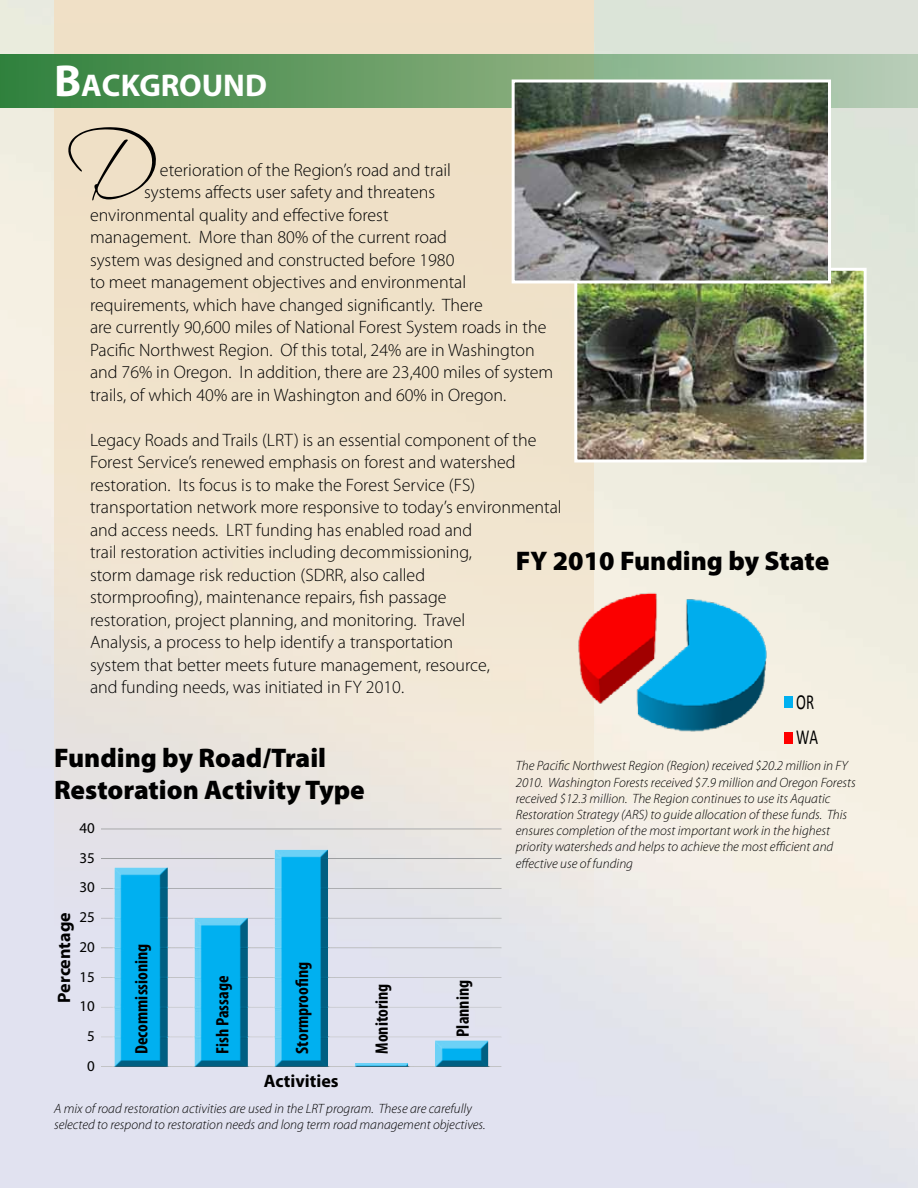
<style>
.page{position:relative;width:918px;height:1188px;background:#fff}
.page>*{position:absolute;margin:0;border:0;box-sizing:border-box;transform-origin:0 0}
.t1{font:90px "Scriptina";color:#000}
.t2{font:700 31.5px "Myriad Pro";color:#fff}
.t3{font:900 27px "Myriad Pro";color:#000}
.t4{font:21.6px/35.2px "Calibri";color:#000;scale:.69 1}
.t5{font:300 18px/22.5px "Myriad Pro";color:#000}
.t6{font:700 condensed 18px "Myriad Pro";color:#000}
.t7{font:700 18px "Myriad Pro";color:#000}
.t8{font:15px "Myriad Pro";color:#000}
.t9{font:italic 300 13.5px/16.2px "Myriad Pro";color:#000}
.s1{font-size:45px}
</style>
<div class="page">
<div style="left:54px;top:0;width:540px;height:926px;background:linear-gradient(to bottom,#f2dfbe,#ebe7e3)"></div>
<img style="left:578px;top:272px;width:285px;height:186px">
<div style="left:574px;top:268px;width:293px;height:194px;border:3px solid #fff"></div>
<div style="left:0;top:54px;width:918px;height:54px;background:linear-gradient(to right,#338038,#baceb6)"></div>
<div style="left:65px;top:124px;width:95px;height:80px;background:#efe0c6"></div>
<img style="left:516px;top:84px;width:311px;height:195px">
<div style="left:512px;top:80px;width:319px;height:203px;border:3px solid #fff"></div>
<div style="left:99px;top:828px;width:405px;height:240px;background:#000;opacity:.75"></div>
<img style="left:573px;top:583px;width:195px;height:165px">
<div style="left:784px;top:696px;width:9px;height:12px;background:#00b0f0"></div>
<div style="left:784px;top:732px;width:9px;height:12px;background:#f00"></div>
<p class="t2" style="left:54px;top:64px;width:214px"><span class="s1">B</span>ACKGROUND</p>
<p class="t1" style="left:66px;top:112px;width:79px">D</p>
<p class="t5" style="left:160px;top:158px;width:293px">eterioration of the Region’s road and trail</p>
<p class="t5" style="left:144px;top:181px;width:293px">systems affects user safety and threatens</p>
<p class="t5" style="left:90px;top:203px;width:300px">environmental quality and effective forest</p>
<p class="t5" style="left:90px;top:226px;width:358px">management. More than 80% of the current road</p>
<p class="t5" style="left:90px;top:248px;width:366px">system was designed and constructed before 1980</p>
<p class="t5" style="left:90px;top:271px;width:378px">to meet management objectives and environmental</p>
<p class="t5" style="left:90px;top:293px;width:394px">requirements, which have changed significantly. There</p>
<p class="t5" style="left:90px;top:316px;width:458px">are currently 90,600 miles of National Forest System roads in the</p>
<p class="t5" style="left:90px;top:338px;width:446px">Pacific Northwest Region. Of this total, 24% are in Washington</p>
<p class="t5" style="left:90px;top:361px;width:465px">and 76% in Oregon. In addition, there are 23,400 miles of system</p>
<p class="t5" style="left:90px;top:383px;width:418px">trails, of which 40% are in Washington and 60% in Oregon.</p>
<p class="t5" style="left:90px;top:428px;width:473px">Legacy Roads and Trails (LRT) is an essential component of the Forest Service’s renewed emphasis on forest and watershed restoration. Its focus is to make the Forest Service (FS) transportation network more responsive to today’s environmental and access needs. LRT funding has enabled road and<br>trail restoration activities including decommissioning,<br>storm damage risk reduction (SDRR, also called<br>stormproofing), maintenance repairs, fish passage<br>restoration, project planning, and monitoring. Travel<br>Analysis, a process to help identify a transportation<br>system that better meets future management, resource,<br>and funding needs, was initiated in FY 2010.</p>
<p class="t3" style="left:516px;top:543px;width:315px">FY 2010 Funding by State</p>
<p class="t4" style="left:796px;top:684px;width:33px">OR<br>WA</p>
<p class="t3" style="left:54px;top:740px;width:274px">Funding by Road/Trail</p>
<p class="t3" style="left:54px;top:772px;width:312px">Restoration Activity Type</p>
<p class="t8" style="left:79px;top:819px;width:17px">40</p>
<p class="t8" style="left:79px;top:848px;width:17px">35</p>
<p class="t8" style="left:79px;top:878px;width:17px">30</p>
<p class="t8" style="left:79px;top:908px;width:17px">25</p>
<p class="t8" style="left:79px;top:938px;width:17px">20</p>
<p class="t8" style="left:79px;top:967px;width:17px">15</p>
<p class="t8" style="left:79px;top:997px;width:17px">10</p>
<p class="t8" style="left:87px;top:1027px;width:9px">5</p>
<p class="t8" style="left:87px;top:1056px;width:9px">0</p>
<p class="t7" style="left:53px;top:1003px;width:92px;rotate:-90deg">Percentage</p>
<p class="t6" style="left:130px;top:1054px;width:112px;rotate:-90deg">Decommissioning</p>
<p class="t6" style="left:291px;top:1054px;width:93px;rotate:-90deg">Stormproofing</p>
<p class="t6" style="left:211px;top:1054px;width:80px;rotate:-90deg">Fish Passage</p>
<p class="t7" style="left:264px;top:1069px;width:76px">Activities</p>
<p class="t6" style="left:370px;top:1054px;width:72px;rotate:-90deg">Monitoring</p>
<p class="t6" style="left:452px;top:1037px;width:58px;rotate:-90deg">Planning</p>
<p class="t9" style="left:54px;top:1100px;width:433px">A mix of road restoration activities are used in the LRT program. These are carefully selected to respond to restoration needs and long term road management objectives.</p>
<p class="t9" style="left:516px;top:758px;width:341px">The Pacific Northwest Region (Region) received $20.2 million in FY 2010. Washington Forests received $7.9 million and Oregon Forests received $12.3 million. The Region continues to use its Aquatic Restoration Strategy (ARS) to guide allocation of these funds. This ensures completion of the most important work in the highest priority watersheds and helps to achieve the most efficient and effective use of funding</p>
</div>
